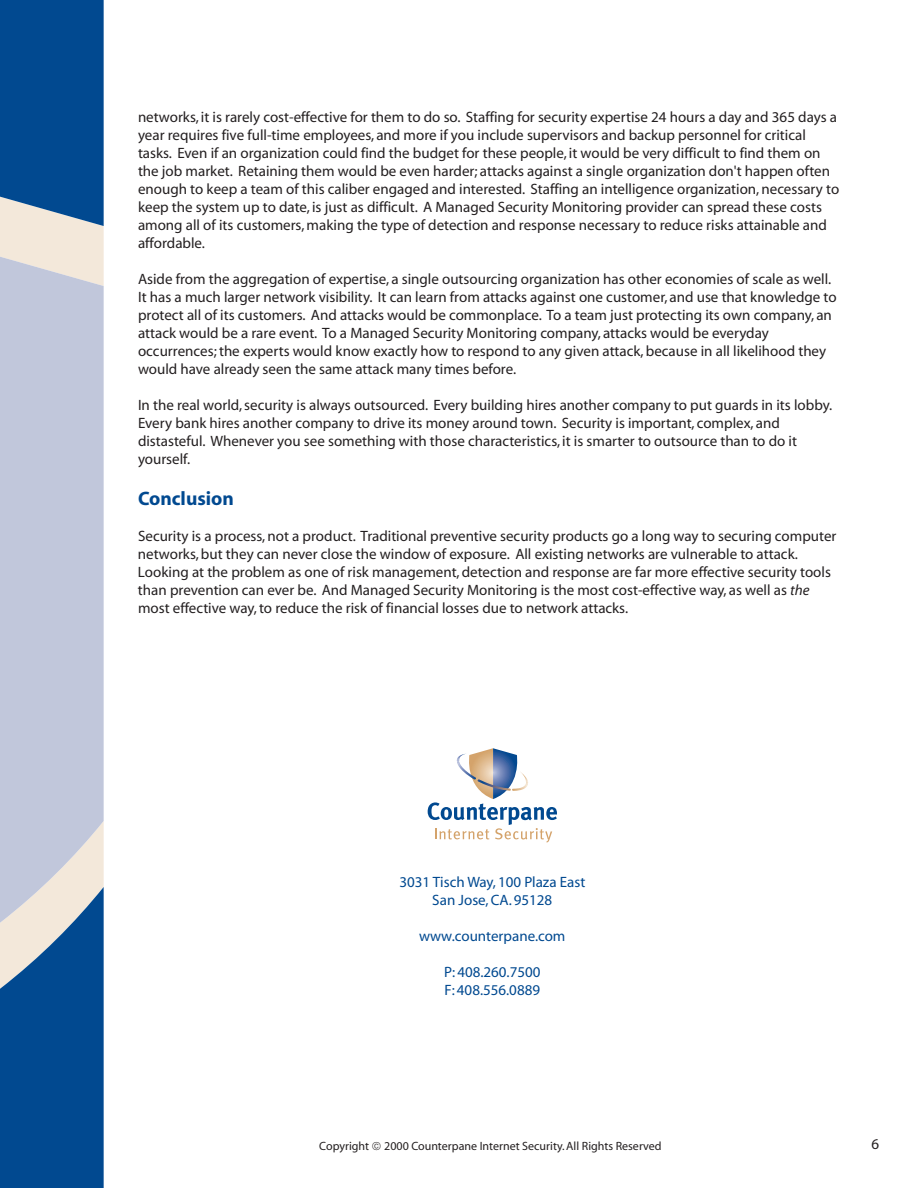
<style>
.page{position:relative;width:918px;height:1188px;background:#fff}
.page>*{position:absolute;margin:0;border:0;box-sizing:border-box;transform-origin:0 0}
.t1{font:700 19.5px "Myriad";color:#014990}
.t2{font:15px/18px "Myriad";color:#231f20}
.t3{font:15px/18px "Myriad";color:#014990;text-align:center}
.t4{font:12px "Myriad";color:#231f20}
.s1{font-style:italic}
</style>
<div class="page">
<svg style="left:0;top:0;width:104px;height:257px;background:#2c659d"></svg>
<svg style="left:0;top:923px;width:104px;height:265px;background:#175796"></svg>
<svg style="left:0;top:257px;width:104px;height:666px;background:#c3c8da"></svg>
<svg style="left:428px;top:748px;width:129px;height:95px"></svg>
<p class="t2" style="left:138px;top:108px;width:703px">networks, it is rarely cost-effective for them to do so. Staffing for security expertise 24 hours a day and 365 days a year requires five full-time employees, and more if you include supervisors and backup personnel for critical tasks. Even if an organization could find the budget for these people, it would be very difficult to find them on the job market. Retaining them would be even harder; attacks against a single organization don't happen often enough to keep a team of this caliber engaged and interested. Staffing an intelligence organization, necessary to keep the system up to date, is just as difficult. A Managed Security Monitoring provider can spread these costs among all of its customers, making the type of detection and response necessary to reduce risks attainable and affordable.</p>
<p class="t2" style="left:138px;top:270px;width:700px">Aside from the aggregation of expertise, a single outsourcing organization has other economies of scale as well.<br>It has a much larger network visibility. It can learn from attacks against one customer, and use that knowledge to protect all of its customers. And attacks would be commonplace. To a team just protecting its own company, an attack would be a rare event. To a Managed Security Monitoring company, attacks would be everyday occurrences;the experts would know exactly how to respond to any given attack, because in all likelihood they would have already seen the same attack many times before.</p>
<p class="t2" style="left:138px;top:396px;width:696px">In the real world,security is always outsourced. Every building hires another company to put guards in its lobby.<br>Every bank hires another company to drive its money around town. Security is important, complex, and distasteful. Whenever you see something with those characteristics, it is smarter to outsource than to do it yourself.</p>
<h1 class="t1" style="left:138px;top:488px;width:97px">Conclusion</h1>
<p class="t2" style="left:138px;top:527px;width:700px">Security is a process, not a product. Traditional preventive security products go a long way to securing computer networks, but they can never close the window of exposure. All existing networks are vulnerable to attack.<br>Looking at the problem as one of risk management, detection and response are far more effective security tools than prevention can ever be. And Managed Security Monitoring is the most cost-effective way, as well as <span class="s1">the </span>most effective way,to reduce the risk of financial losses due to network attacks.</p>
<p class="t3" style="left:399px;top:873px;width:187px">3031 Tisch Way, 100 Plaza East<br>San Jose,CA. 95128</p>
<p class="t3" style="left:419px;top:927px;width:148px">www.counterpane.com</p>
<p class="t3" style="left:444px;top:963px;width:98px;text-align:left">P: 408.260.7500<br>F: 408.556.0889</p>
<p class="t4" style="left:319px;top:1140px;width:51px">Copyright</p>
<p class="t4" style="left:384px;top:1140px;width:279px">2000 Counterpane Internet Security.All Rights Reserved</p>
<p class="t2" style="left:872px;top:1136px;width:9px">6</p>
</div>
